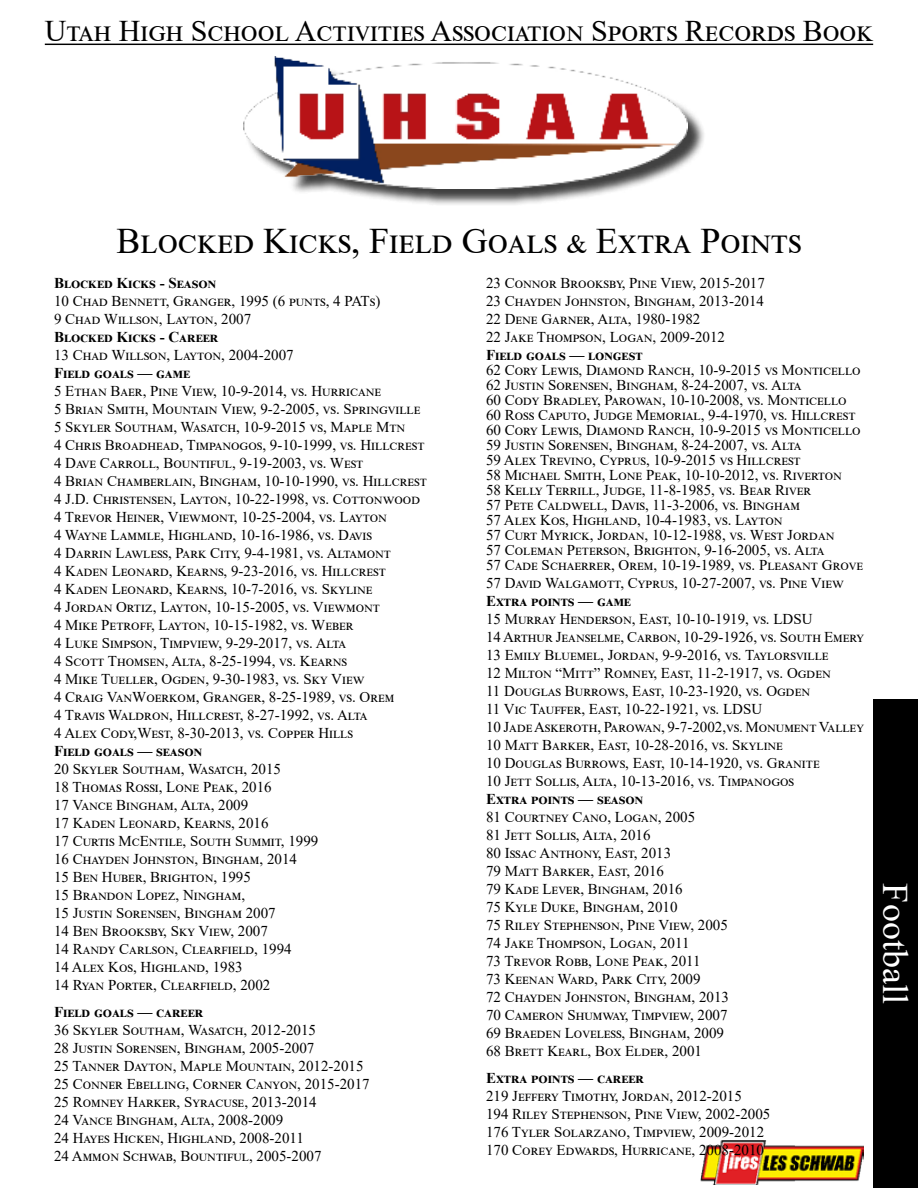
<style>
.page{position:relative;width:918px;height:1188px;background:#fff}
.page>*{position:absolute;margin:0;border:0;box-sizing:border-box;transform-origin:0 0}
.t1{font:36px "Times New Roman";color:#000}
.t2{font:36px "Times New Roman";color:#fff}
.t3{font:30px "Times New Roman";color:#000}
.t4{font:15px/18px "Times New Roman";color:#000}
.t5{font:700 15px "Times New Roman";color:#000}
</style>
<div class="page">
<hr style="left:45px;top:44px;width:828px;height:1px;background:#000">
<div style="left:245px;top:60px;width:461px;height:147px;background:#000;opacity:.75"></div>
<img style="left:243px;top:57px;width:445px;height:131px">
<img style="left:700px;top:1140px;width:164px;height:44px">
<div style="left:873px;top:699px;width:45px;height:489px;background:#000"></div>
<h2 class="t3" style="left:45px;top:10px;width:830px">Utah High School Activities Association Sports Records Book</h2>
<h1 class="t1" style="left:117px;top:215px;width:687px">Blocked Kicks, Field Goals &amp; Extra Points</h1>
<p class="t5" style="left:54px;top:272px;width:164px">Blocked Kicks - Season</p>
<p class="t4" style="left:54px;top:292px;width:328px">10 Chad Bennett, Granger, 1995 (6 punts, 4 PATs)<br>9 Chad Willson, Layton, 2007</p>
<p class="t5" style="left:54px;top:326px;width:166px">Blocked Kicks - Career</p>
<p class="t4" style="left:54px;top:346px;width:241px">13 Chad Willson, Layton, 2004-2007</p>
<p class="t5" style="left:54px;top:362px;width:138px">Field goals — game</p>
<p class="t4" style="left:54px;top:382px;width:374px">5 Ethan Baer, Pine View, 10-9-2014, vs. Hurricane<br>5 Brian Smith, Mountain View, 9-2-2005, vs. Springville 5 Skyler Southam, Wasatch, 10-9-2015 vs, Maple Mtn<br>4 Chris Broadhead, Timpanogos, 9-10-1999, vs. Hillcrest 4 Dave Carroll, Bountiful, 9-19-2003, vs. West<br>4 Brian Chamberlain, Bingham, 10-10-1990, vs. Hillcrest 4 J.D. Christensen, Layton, 10-22-1998, vs. Cottonwood 4 Trevor Heiner, Viewmont, 10-25-2004, vs. Layton<br>4 Wayne Lammle, Highland, 10-16-1986, vs. Davis<br>4 Darrin Lawless, Park City, 9-4-1981, vs. Altamont<br>4 Kaden Leonard, Kearns, 9-23-2016, vs. Hillcrest<br>4 Kaden Leonard, Kearns, 10-7-2016, vs. Skyline<br>4 Jordan Ortiz, Layton, 10-15-2005, vs. Viewmont<br>4 Mike Petroff, Layton, 10-15-1982, vs. Weber<br>4 Luke Simpson, Timpview, 9-29-2017, vs. Alta<br>4 Scott Thomsen, Alta, 8-25-1994, vs. Kearns<br>4 Mike Tueller, Ogden, 9-30-1983, vs. Sky View<br>4 Craig VanWoerkom, Granger, 8-25-1989, vs. Orem<br>4 Travis Waldron, Hillcrest, 8-27-1992, vs. Alta<br>4 Alex Cody,West, 8-30-2013, vs. Copper Hills</p>
<p class="t5" style="left:54px;top:740px;width:150px">Field goals — season</p>
<p class="t4" style="left:54px;top:760px;width:266px">20 Skyler Southam, Wasatch, 2015<br>18 Thomas Rossi, Lone Peak, 2016<br>17 Vance Bingham, Alta, 2009<br>17 Kaden Leonard, Kearns, 2016<br>17 Curtis McEntile, South Summit, 1999<br>16 Chayden Johnston, Bingham, 2014<br>15 Ben Huber, Brighton, 1995<br>15 Brandon Lopez, Ningham,<br>15 Justin Sorensen, Bingham 2007<br>14 Ben Brooksby, Sky View, 2007<br>14 Randy Carlson, Clearfield, 1994<br>14 Alex Kos, Highland, 1983<br>14 Ryan Porter, Clearfield, 2002</p>
<p class="t5" style="left:54px;top:1001px;width:151px">Field goals — career</p>
<p class="t4" style="left:54px;top:1021px;width:317px">36 Skyler Southam, Wasatch, 2012-2015<br>28 Justin Sorensen, Bingham, 2005-2007<br>25 Tanner Dayton, Maple Mountain, 2012-2015<br>25 Conner Ebelling, Corner Canyon, 2015-2017<br>25 Romney Harker, Syracuse, 2013-2014<br>24 Vance Bingham, Alta, 2008-2009<br>24 Hayes Hicken, Highland, 2008-2011<br>24 Ammon Schwab, Bountiful, 2005-2007</p>
<p class="t4" style="left:486px;top:273px;width:280px">23 Connor Brooksby, Pine View, 2015-2017<br>23 Chayden Johnston, Bingham, 2013-2014<br>22 Dene Garner, Alta, 1980-1982<br>22 Jake Thompson, Logan, 2009-2012</p>
<p class="t5" style="left:486px;top:344px;width:158px">Field goals — longest</p>
<p class="t4" style="left:486px;top:362px;width:379px;line-height:15px">62 Cory Lewis, Diamond Ranch, 10-9-2015 vs Monticello 62 Justin Sorensen, Bingham, 8-24-2007, vs. Alta<br>60 Cody Bradley, Parowan, 10-10-2008, vs. Monticello 60 Ross Caputo, Judge Memorial, 9-4-1970, vs. Hillcrest 60 Cory Lewis, Diamond Ranch, 10-9-2015 vs Monticello 59 Justin Sorensen, Bingham, 8-24-2007, vs. Alta<br>59 Alex Trevino, Cyprus, 10-9-2015 vs Hillcrest<br>58 Michael Smith, Lone Peak, 10-10-2012, vs. Riverton<br>58 Kelly Terrill, Judge, 11-8-1985, vs. Bear River<br>57 Pete Caldwell, Davis, 11-3-2006, vs. Bingham<br>57 Alex Kos, Highland, 10-4-1983, vs. Layton<br>57 Curt Myrick, Jordan, 10-12-1988, vs. West Jordan<br>57 Coleman Peterson, Brighton, 9-16-2005, vs. Alta<br>57 Cade Schaerrer, Orem, 10-19-1989, vs. Pleasant Grove</p>
<p class="t4" style="left:486px;top:573px;width:360px">57 David Walgamott, Cyprus, 10-27-2007, vs. Pine View</p>
<p class="t5" style="left:486px;top:590px;width:146px">Extra points — game</p>
<p class="t4" style="left:486px;top:609px;width:379px">15 Murray Henderson, East, 10-10-1919, vs. LDSU<br>14 Arthur Jeanselme, Carbon, 10-29-1926, vs. South Emery 13 Emily Bluemel, Jordan, 9-9-2016, vs. Taylorsville<br>12 Milton “Mitt” Romney, East, 11-2-1917, vs. Ogden<br>11 Douglas Burrows, East, 10-23-1920, vs. Ogden<br>11 Vic Tauffer, East, 10-22-1921, vs. LDSU<br>10 Jade Askeroth, Parowan, 9-7-2002,vs. Monument Valley 10 Matt Barker, East, 10-28-2016, vs. Skyline<br>10 Douglas Burrows, East, 10-14-1920, vs. Granite<br>10 Jett Sollis, Alta, 10-13-2016, vs. Timpanogos</p>
<p class="t5" style="left:486px;top:788px;width:159px">Extra points — season</p>
<p class="t4" style="left:486px;top:807px;width:245px">81 Courtney Cano, Logan, 2005<br>81 Jett Sollis, Alta, 2016<br>80 Issac Anthony, East, 2013<br>79 Matt Barker, East, 2016<br>79 Kade Lever, Bingham, 2016<br>75 Kyle Duke, Bingham, 2010<br>75 Riley Stephenson, Pine View, 2005<br>74 Jake Thompson, Logan, 2011<br>73 Trevor Robb, Lone Peak, 2011<br>73 Keenan Ward, Park City, 2009<br>72 Chayden Johnston, Bingham, 2013<br>70 Cameron Shumway, Timpview, 2007<br>69 Braeden Loveless, Bingham, 2009<br>68 Brett Kearl, Box Elder, 2001</p>
<p class="t5" style="left:486px;top:1067px;width:160px">Extra points — career</p>
<p class="t4" style="left:486px;top:1086px;width:286px">219 Jeffery Timothy, Jordan, 2012-2015<br>194 Riley Stephenson, Pine View, 2002-2005<br>176 Tyler Solarzano, Timpview, 2009-2012<br>170 Corey Edwards, Hurricane, 2008-2010</p>
<h1 class="t2" style="left:920px;top:883px;width:122px;rotate:90deg">Football</h1>
</div>
